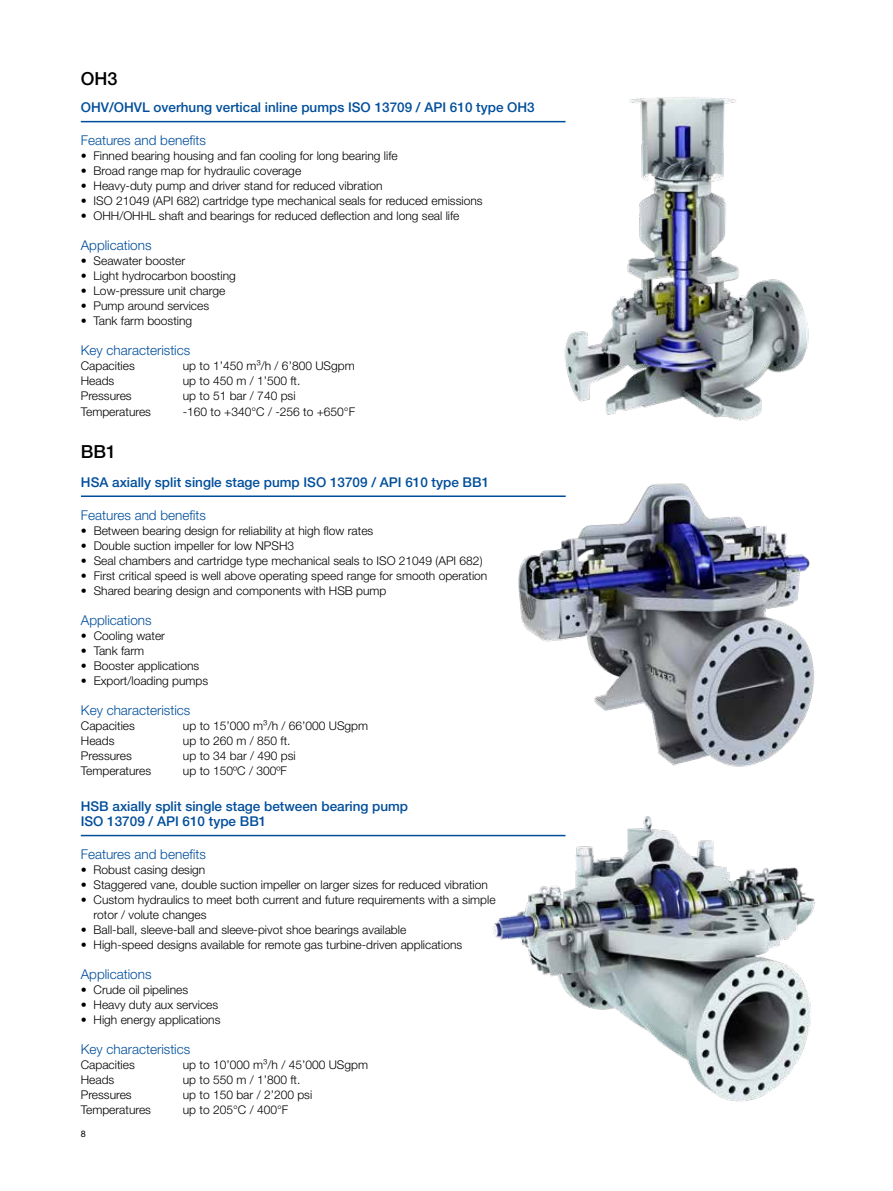
<style>
.page{position:relative;width:893px;height:1191px;background:#fff}
.page>*{position:absolute;margin:0;border:0;box-sizing:border-box;transform-origin:0 0}
.t1{font:500 18px "Helvetica Neue LT Pro";color:#000}
.t2{font:500 13.5px/15px "Helvetica Neue LT Pro";color:#004e9b}
.t3{font:300 13.5px "Helvetica Neue LT Pro";color:#004e9b}
.t4{font:300 12px/15px "Helvetica Neue LT Pro";color:#000}
.t5{font:9px "Helvetica Neue LT Pro";color:#000}
</style>
<div class="page">
<hr style="left:81px;top:121px;width:485px;height:1px;background:#004e9b">
<hr style="left:81px;top:495px;width:485px;height:2px;background:#004e9b">
<hr style="left:81px;top:835px;width:484px;height:1px;background:#004e9b">
<img style="left:476px;top:483px;width:338px;height:284px">
<img style="left:472px;top:816px;width:343px;height:286px">
<img style="left:553px;top:97px;width:256px;height:324px">
<h1 class="t1" style="left:81px;top:67px;width:38px">OH3</h1>
<p class="t2" style="left:81px;top:100px;width:455px">OHV/OHVL overhung vertical inline pumps ISO 13709 / API 610 type OH3</p>
<p class="t3" style="left:81px;top:132px;width:127px">Features and benefits</p>
<p class="t4" style="left:81px;top:148px;width:318px">• Finned bearing housing and fan cooling for long bearing life</p>
<p class="t4" style="left:81px;top:163px;width:222px">• Broad range map for hydraulic coverage</p>
<p class="t4" style="left:81px;top:178px;width:303px">• Heavy-duty pump and driver stand for reduced vibration</p>
<p class="t4" style="left:81px;top:193px;width:403px">• ISO 21049 (API 682) cartridge type mechanical seals for reduced emissions</p>
<p class="t4" style="left:81px;top:208px;width:380px">• OHH/OHHL shaft and bearings for reduced deflection and long seal life</p>
<p class="t3" style="left:81px;top:237px;width:72px">Applications</p>
<p class="t4" style="left:81px;top:253px;width:106px">• Seawater booster</p>
<p class="t4" style="left:81px;top:268px;width:157px">• Light hydrocarbon boosting</p>
<p class="t4" style="left:81px;top:283px;width:146px">• Low-pressure unit charge</p>
<p class="t4" style="left:81px;top:298px;width:130px">• Pump around services</p>
<p class="t4" style="left:81px;top:313px;width:113px">• Tank farm boosting</p>
<p class="t3" style="left:81px;top:342px;width:111px">Key characteristics</p>
<p class="t4" style="left:81px;top:358px;width:56px">Capacities</p>
<p class="t4" style="left:183px;top:358px;width:173px">up to 1’450 m³/h / 6’800 USgpm</p>
<p class="t4" style="left:81px;top:373px;width:35px">Heads</p>
<p class="t4" style="left:183px;top:373px;width:119px">up to 450 m / 1’500 ft.</p>
<p class="t4" style="left:81px;top:388px;width:52px">Pressures</p>
<p class="t4" style="left:183px;top:388px;width:114px">up to 51 bar / 740 psi</p>
<p class="t4" style="left:81px;top:403px;width:72px">Temperatures</p>
<p class="t4" style="left:183px;top:403px;width:174px">-160 to +340°C / -256 to +650°F</p>
<h1 class="t1" style="left:81px;top:440px;width:37px">BB1</h1>
<p class="t2" style="left:81px;top:474px;width:410px">HSA axially split single stage pump ISO 13709 / API 610 type BB1</p>
<p class="t3" style="left:81px;top:507px;width:127px">Features and benefits</p>
<p class="t4" style="left:81px;top:523px;width:294px">• Between bearing design for reliability at high flow rates</p>
<p class="t4" style="left:81px;top:538px;width:215px">• Double suction impeller for low NPSH3</p>
<p class="t4" style="left:81px;top:553px;width:403px">• Seal chambers and cartridge type mechanical seals to ISO 21049 (API 682)</p>
<p class="t4" style="left:81px;top:568px;width:408px">• First critical speed is well above operating speed range for smooth operation</p>
<p class="t4" style="left:81px;top:583px;width:307px">• Shared bearing design and components with HSB pump</p>
<p class="t3" style="left:81px;top:612px;width:72px">Applications</p>
<p class="t4" style="left:81px;top:628px;width:86px">• Cooling water</p>
<p class="t4" style="left:81px;top:643px;width:65px">• Tank farm</p>
<p class="t4" style="left:81px;top:658px;width:120px">• Booster applications</p>
<p class="t4" style="left:81px;top:673px;width:129px">• Export/loading pumps</p>
<p class="t3" style="left:81px;top:702px;width:111px">Key characteristics</p>
<p class="t4" style="left:81px;top:718px;width:56px">Capacities</p>
<p class="t4" style="left:183px;top:718px;width:187px">up to 15’000 m³/h / 66’000 USgpm</p>
<p class="t4" style="left:81px;top:733px;width:35px">Heads</p>
<p class="t4" style="left:183px;top:733px;width:109px">up to 260 m / 850 ft.</p>
<p class="t4" style="left:81px;top:748px;width:52px">Pressures</p>
<p class="t4" style="left:183px;top:748px;width:114px">up to 34 bar / 490 psi</p>
<p class="t4" style="left:81px;top:763px;width:72px">Temperatures</p>
<p class="t4" style="left:183px;top:763px;width:105px">up to 150ºC / 300ºF</p>
<p class="t2" style="left:81px;top:799px;width:329px">HSB axially split single stage between bearing pump<br>ISO 13709 / API 610 type BB1</p>
<p class="t3" style="left:81px;top:846px;width:127px">Features and benefits</p>
<p class="t4" style="left:81px;top:862px;width:126px">• Robust casing design</p>
<p class="t4" style="left:81px;top:877px;width:409px">• Staggered vane, double suction impeller on larger sizes for reduced vibration</p>
<p class="t4" style="left:94px;top:892px;width:404px;text-indent:-13px">• Custom hydraulics to meet both current and future requirements with a simple rotor / volute changes</p>
<p class="t4" style="left:81px;top:922px;width:327px">• Ball-ball, sleeve-ball and sleeve-pivot shoe bearings available</p>
<p class="t4" style="left:81px;top:937px;width:383px">• High-speed designs available for remote gas turbine-driven applications</p>
<p class="t3" style="left:81px;top:966px;width:72px">Applications</p>
<p class="t4" style="left:81px;top:982px;width:109px">• Crude oil pipelines</p>
<p class="t4" style="left:81px;top:997px;width:139px">• Heavy duty aux services</p>
<p class="t4" style="left:81px;top:1012px;width:141px">• High energy applications</p>
<p class="t3" style="left:81px;top:1041px;width:111px">Key characteristics</p>
<p class="t4" style="left:81px;top:1057px;width:56px">Capacities</p>
<p class="t4" style="left:183px;top:1057px;width:187px">up to 10’000 m³/h / 45’000 USgpm</p>
<p class="t4" style="left:81px;top:1072px;width:35px">Heads</p>
<p class="t4" style="left:183px;top:1072px;width:119px">up to 550 m / 1’800 ft.</p>
<p class="t4" style="left:81px;top:1087px;width:52px">Pressures</p>
<p class="t4" style="left:183px;top:1087px;width:131px">up to 150 bar / 2’200 psi</p>
<p class="t4" style="left:81px;top:1102px;width:72px">Temperatures</p>
<p class="t4" style="left:183px;top:1102px;width:107px">up to 205°C / 400°F</p>
<p class="t5" style="left:81px;top:1128px;width:7px">8</p>
</div>
